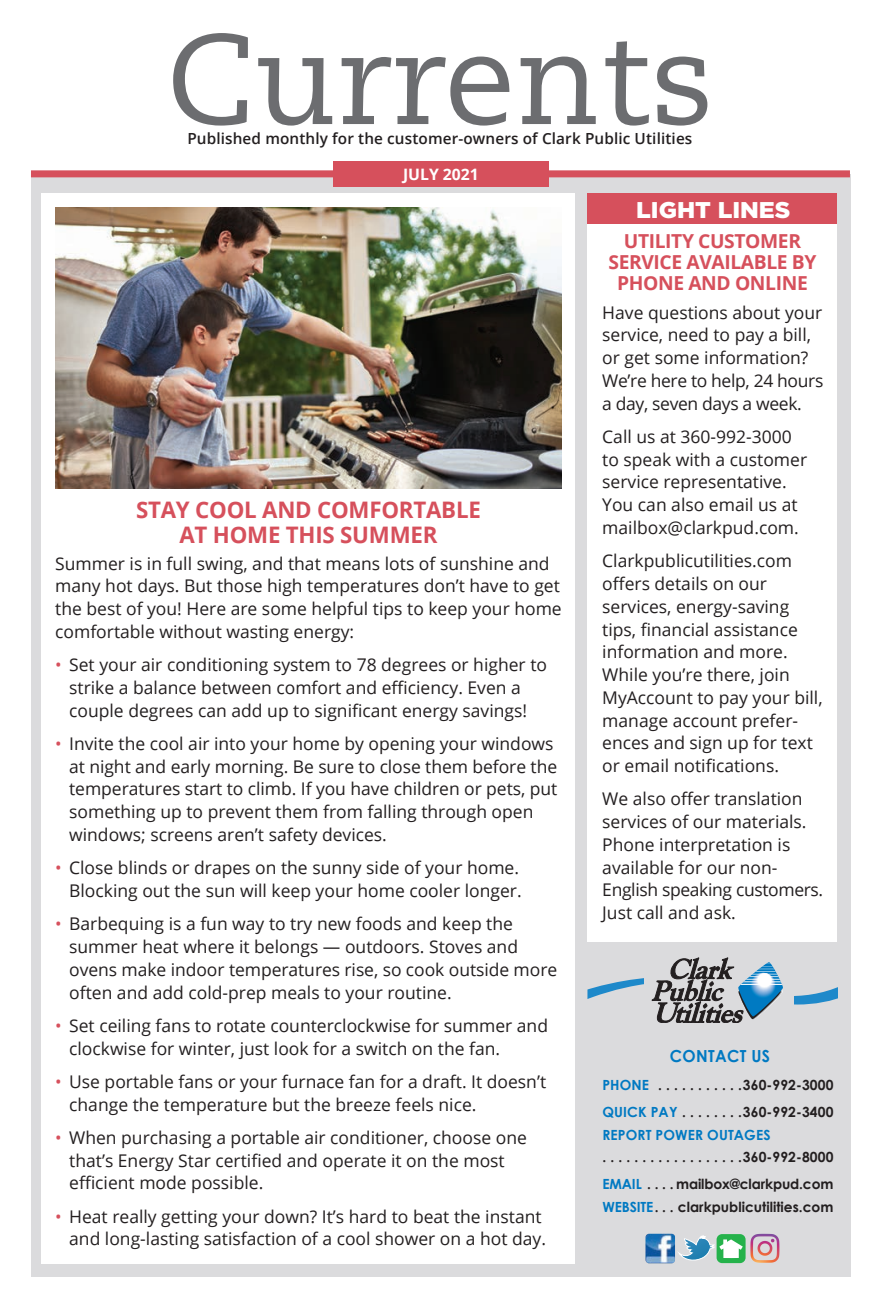
<style>
.page{position:relative;width:882px;height:1308px;background:#fff}
.page>*{position:absolute;margin:0;border:0;box-sizing:border-box;transform-origin:0 0}
.t1{font:127.75px "Caecilia LT Std";color:#6c6d70}
.t2{font:700 22.75px/24.5px "Open Sans";letter-spacing:-.01em;color:#d6505c;text-align:center}
.t3{font:900 22.75px "Gotham";color:#fff;scale:1.05 1}
.t4{font:700 19.25px/21px "Open Sans";letter-spacing:-.02em;color:#d6505c;text-align:center}
.t5{font:17.5px/22.8px "Open Sans";color:#231f20}
.t6{font:700 16.62px "Century Gothic";letter-spacing:.02em;color:#0079c2;scale:.95 1}
.t7{font:700 15.75px "Open Sans";color:#fff}
.t8{font:600 15.4px "Open Sans";letter-spacing:.01em;color:#231f20}
.t9{font:700 14px/27.1px "Century Gothic";color:#231f20}
.t10{font:700 14px "Century Gothic";letter-spacing:.01em;color:#0079c2}
.s1{color:#d6505c}
.s2{color:#0079c2}
</style>
<div class="page">
<div style="left:31px;top:174px;width:819px;height:1102px;background:#dbdbdd"></div>
<div style="left:42px;top:193px;width:533px;height:1070px;background:#fff"></div>
<img style="left:55px;top:208px;width:507px;height:280px">
<div style="left:587px;top:197px;width:250px;height:744px;background:#fff"></div>
<div style="left:31px;top:170px;width:819px;height:7px;background:#d6505c"></div>
<svg style="left:587px;top:957px;width:250px;height:65px"></svg>
<hr style="left:738px;top:983px;width:45px;height:1px;background:#fff">
<hr style="left:738px;top:981px;width:45px;height:1px;background:#fff">
<hr style="left:738px;top:978px;width:45px;height:1px;background:#fff">
<hr style="left:738px;top:976px;width:45px;height:1px;background:#fff">
<hr style="left:738px;top:973px;width:45px;height:1px;background:#fff">
<hr style="left:738px;top:971px;width:45px;height:1px;background:#fff">
<hr style="left:738px;top:968px;width:45px;height:1px;background:#fff">
<hr style="left:738px;top:966px;width:45px;height:1px;background:#fff">
<hr style="left:738px;top:963px;width:45px;height:1px;background:#fff">
<img style="left:645px;top:1233px;width:30px;height:30px">
<div style="left:333px;top:161px;width:216px;height:25px;background:#d6505c"></div>
<div style="left:717px;top:1233px;width:29px;height:29px;background:#25b24b;border-radius:5px"></div>
<svg style="left:678px;top:1234px;width:65px;height:28px"></svg>
<svg style="left:750px;top:1233px;width:29px;height:29px"></svg>
<div style="left:587px;top:193px;width:250px;height:31px;background:#d6505c"></div>
<h1 class="t1" style="left:167px;top:6px;width:549px">Currents</h1>
<p class="t8" style="left:187px;top:127px;width:507px">Published monthly for the customer-owners of Clark Public Utilities</p>
<p class="t7" style="left:403px;top:163px;width:77px">JULY 2021</p>
<h2 class="t3" style="left:636px;top:196px;width:148px">LIGHT LINES</h2>
<h2 class="t2" style="left:136px;top:497px;width:346px">STAY COOL AND COMFORTABLE<br>AT HOME THIS SUMMER</h2>
<p class="t5" style="left:55px;top:551px;width:508px">Summer is in full swing, and that means lots of sunshine and many hot days. But those high temperatures don’t have to get the best of you! Here are some helpful tips to keep your home comfortable without wasting energy:</p>
<p class="t5" style="left:69px;top:653px;width:479px;text-indent:-14px"><span class="s1">•</span> Set your air conditioning system to 78 degrees or higher to strike a balance between comfort and efficiency. Even a couple degrees can add up to significant energy savings!</p>
<p class="t5" style="left:69px;top:731px;width:490px;text-indent:-14px"><span class="s1">•</span> Invite the cool air into your home by opening your windows at night and early morning. Be sure to close them before the temperatures start to climb. If you have children or pets, put something up to prevent them from falling through open windows; screens aren’t safety devices.</p>
<p class="t5" style="left:55px;top:856px;width:468px;text-align:right"><span class="s1">•</span> Close blinds or drapes on the sunny side of your home.<br>Blocking out the sun will keep your home cooler longer.</p>
<p class="t5" style="left:69px;top:912px;width:490px;text-indent:-14px"><span class="s1">•</span> Barbequing is a fun way to try new foods and keep the summer heat where it belongs — outdoors. Stoves and ovens make indoor temperatures rise, so cook outside more often and add cold-prep meals to your routine.</p>
<p class="t5" style="left:69px;top:1013px;width:480px;text-indent:-14px"><span class="s1">•</span> Set ceiling fans to rotate counterclockwise for summer and clockwise for winter, just look for a switch on the fan.</p>
<p class="t5" style="left:69px;top:1069px;width:479px;text-indent:-14px"><span class="s1">•</span> Use portable fans or your furnace fan for a draft. It doesn’t change the temperature but the breeze feels nice.</p>
<p class="t5" style="left:69px;top:1125px;width:459px;text-indent:-14px"><span class="s1">•</span> When purchasing a portable air conditioner, choose one that’s Energy Star certified and operate it on the most efficient mode possible.</p>
<p class="t5" style="left:55px;top:1204px;width:492px;text-align:right"><span class="s1">•</span> Heat really getting your down? It’s hard to beat the instant and long-lasting satisfaction of a cool shower on a hot day.</p>
<p class="t4" style="left:609px;top:230px;width:209px">UTILITY CUSTOMER<br>SERVICE AVAILABLE BY<br>PHONE AND ONLINE</p>
<p class="t5" style="left:602px;top:300px;width:223px">Have questions about your service, need to pay a bill, or get some information?<br>We’re here to help, 24 hours a day, seven days a week.</p>
<p class="t5" style="left:602px;top:425px;width:206px">Call us at 360-992-3000 to speak with a customer service representative.<br>You can also email us at mailbox@clarkpud.com.</p>
<p class="t5" style="left:602px;top:549px;width:222px">Clarkpublicutilities.com offers details on our services, energy-saving tips, financial assistance information and more.<br>While you’re there, join<br>MyAccount to pay your bill, manage account prefer&shy;ences and sign up for text or email notifications.</p>
<p class="t5" style="left:602px;top:787px;width:222px">We also offer translation services of our materials.<br>Phone interpretation is available for our non-<br>English speaking customers.<br>Just call and ask.</p>
<p class="t6" style="left:670px;top:1045px;width:107px">CONTACT US</p>
<p class="t9" style="left:602px;top:1070px;width:233px"><span class="s2">PHONE</span> . . . . . . . . . . 360-992-3000<br><span class="s2">QUICK PAY</span> . . . . . . . 360-992-3400</p>
<p class="t10" style="left:602px;top:1125px;width:170px">REPORT POWER OUTAGES</p>
<p class="t9" style="left:602px;top:1143px;width:233px">..................360-992-8000<br><span class="s2">EMAIL</span> . . . mailbox@clarkpud.com</p>
<p class="t9" style="left:602px;top:1193px;width:233px"><span class="s2">WEBSITE</span> . . . clarkpublicutilities.com</p>
</div>
